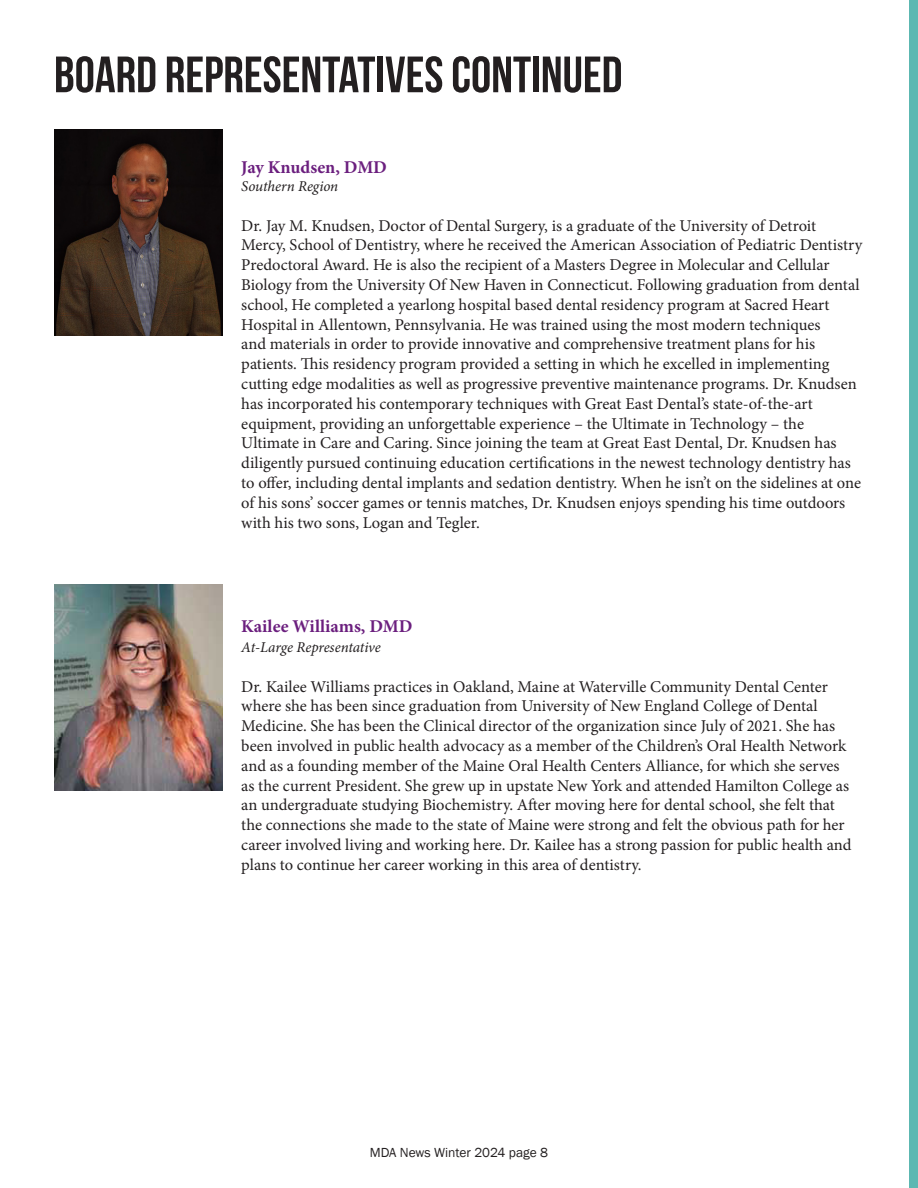
<style>
.page{position:relative;width:918px;height:1188px;background:#fff}
.page>*{position:absolute;margin:0;border:0;box-sizing:border-box;transform-origin:0 0}
.t1{font:51px "Bebas Neue";color:#231f20}
.t2{font:700 18px "Minion Pro";color:#6b1f7e}
.t3{font:16.5px/19.8px "Minion Pro";color:#231f20}
.t4{font:italic 15px "Minion Pro";letter-spacing:-.01em;color:#231f20}
.t5{font:13.5px "Franklin Gothic";color:#231f20}
</style>
<div class="page">
<div style="left:909px;top:0;width:9px;height:1188px;background:#5cb8b2"></div>
<img style="left:54px;top:585px;width:169px;height:206px">
<img style="left:54px;top:130px;width:169px;height:206px">
<p class="t1" style="left:54px;top:47px;width:570px">BOARD REPRESENTATIVES CONTINUED</p>
<p class="t2" style="left:241px;top:155px;width:147px">Jay Knudsen, DMD</p>
<p class="t4" style="left:241px;top:176px;width:98px">Southern Region</p>
<p class="t3" style="left:241px;top:216px;width:623px">Dr. Jay M. Knudsen, Doctor of Dental Surgery, is a graduate of the University of Detroit Mercy, School of Dentistry, where he received the American Association of Pediatric Dentistry Predoctoral Award. He is also the recipient of a Masters Degree in Molecular and Cellular Biology from the University Of New Haven in Connecticut. Following graduation from dental school, He completed a yearlong hospital based dental residency program at Sacred Heart Hospital in Allentown, Pennsylvania. He was trained using the most modern techniques<br>and materials in order to provide innovative and comprehensive treatment plans for his patients. This residency program provided a setting in which he excelled in implementing cutting edge modalities as well as progressive preventive maintenance programs. Dr. Knudsen has incorporated his contemporary techniques with Great East Dental’s state-of-the-art equipment, providing an unforgettable experience – the Ultimate in Technology – the Ultimate in Care and Caring. Since joining the team at Great East Dental, Dr. Knudsen has diligently pursued continuing education certifications in the newest technology dentistry has to offer, including dental implants and sedation dentistry. When he isn’t on the sidelines at one of his sons’ soccer games or tennis matches, Dr. Knudsen enjoys spending his time outdoors with his two sons, Logan and Tegler.</p>
<p class="t2" style="left:241px;top:614px;width:173px">Kailee Williams, DMD</p>
<p class="t4" style="left:241px;top:637px;width:141px">At-Large Representative</p>
<p class="t3" style="left:241px;top:677px;width:612px">Dr. Kailee Williams practices in Oakland, Maine at Waterville Community Dental Center where she has been since graduation from University of New England College of Dental Medicine. She has been the Clinical director of the organization since July of 2021. She has been involved in public health advocacy as a member of the Children’s Oral Health Network and as a founding member of the Maine Oral Health Centers Alliance, for which she serves as the current President. She grew up in upstate New York and attended Hamilton College as an undergraduate studying Biochemistry. After moving here for dental school, she felt that the connections she made to the state of Maine were strong and felt the obvious path for her career involved living and working here. Dr. Kailee has a strong passion for public health and plans to continue her career working in this area of dentistry.</p>
<p class="t5" style="left:370px;top:1144px;width:180px">MDA News Winter 2024 page 8</p>
</div>
